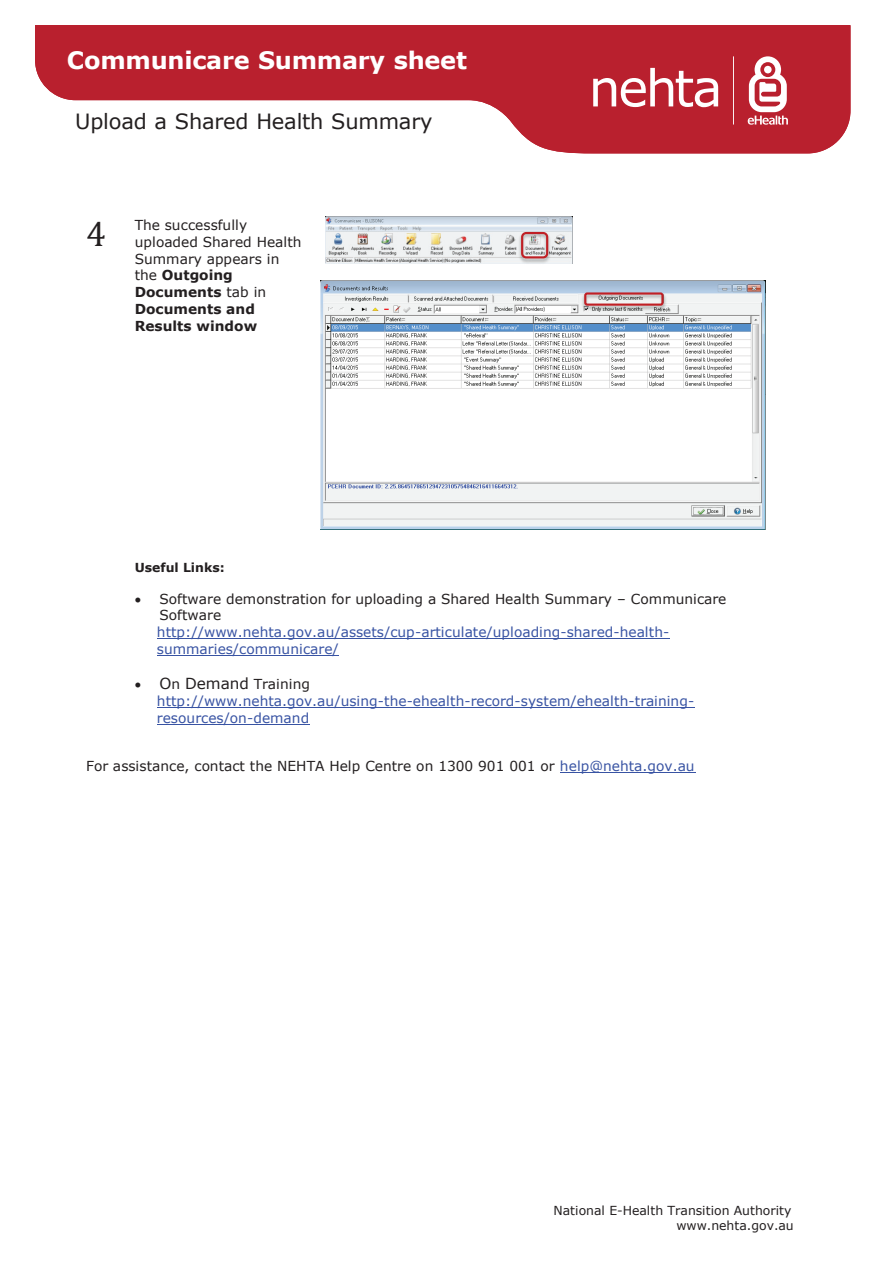
<style>
.page{position:relative;width:893px;height:1263px;background:#fff}
.page>*{position:absolute;margin:0;border:0;box-sizing:border-box;transform-origin:0 0}
.t1{font:36px "Cambria";color:#231f20}
.t2{font:700 24px "Verdana";letter-spacing:-.01em;color:#fff}
.t3{font:21px "Verdana";letter-spacing:-.01em;color:#231f20}
.t4{font:19.35px "Verdana";color:#231f20}
.t5{font:13.8px/16.8px "Verdana";color:#231f20}
.t6{font:13.8px/17px "Verdana";color:#3853a3}
.t7{font:12.45px/15px "Verdana";color:#231f20;text-align:right}
.t8{font:700 12.45px "Verdana";color:#231f20}
.s1{font-weight:700}
.s2{color:#231f20}
.s3{font-size:15.3px;color:#231f20}
.s4{color:#3853a3}
</style>
<div class="page">
<hr style="left:157px;top:638px;width:512px;height:1px;background:#3853a3">
<hr style="left:157px;top:655px;width:182px;height:1px;background:#3853a3">
<hr style="left:157px;top:707px;width:537px;height:1px;background:#3853a3">
<hr style="left:157px;top:724px;width:152px;height:1px;background:#3853a3">
<hr style="left:560px;top:772px;width:135px;height:1px;background:#3853a3">
<img style="left:326px;top:216px;width:247px;height:48px">
<img style="left:321px;top:281px;width:445px;height:248px">
<img style="left:580px;top:290px;width:88px;height:23px">
<div style="left:584px;top:292px;width:80px;height:14px;border:2px solid #c02025;border-radius:2px"></div>
<img style="left:516px;top:230px;width:37px;height:34px">
<div style="left:521px;top:232px;width:27px;height:26px;border:2px solid #c02025;border-radius:4px"></div>
<svg style="left:35px;top:26px;width:815px;height:127px;fill:#b9202e"></svg>
<svg style="left:593px;top:56px;width:195px;height:69px"></svg>
<h2 class="t2" style="left:67px;top:45px;width:401px">Communicare Summary sheet</h2>
<h3 class="t3" style="left:75px;top:108px;width:359px">Upload a Shared Health Summary</h3>
<h3 class="t4" style="left:71px;top:116px;width:300px">Communicare Summary Sheet</h3>
<h1 class="t1" style="left:86px;top:213px;width:21px">4</h1>
<p class="t5" style="left:135px;top:217px;width:168px">The successfully uploaded Shared Health<br>Summary appears in the <span class="s1">Outgoing<br>Documents</span> tab in<br><span class="s1">Documents and<br>Results window</span></p>
<p class="t8" style="left:135px;top:559px;width:92px">Useful Links:</p>
<p class="t5" style="left:160px;top:590px;width:568px;text-indent:-25px">• Software demonstration for uploading a Shared Health Summary – Communicare<br>Software</p>
<p class="t6" style="left:157px;top:624px;width:514px">http://www.nehta.gov.au/assets/cup-articulate/uploading-shared-health&shy;summaries/communicare/</p>
<p class="t6" style="left:157px;top:675px;width:539px;text-indent:-22px"><span class="s2">•</span> <span class="s3">O</span><span class="s2">n</span> <span class="s3">Demand</span> <span class="s2">Training </span>http://www.nehta.gov.au/using-the-ehealth-record-system/ehealth-training&shy;resources/on-demand</p>
<p class="t5" style="left:86px;top:758px;width:610px">For assistance, contact the NEHTA Help Centre on 1300 901 001 or <span class="s4">help@nehta.gov.au</span></p>
<p class="t7" style="left:553px;top:1203px;width:242px">National E-Health Transition Authority www.nehta.gov.au</p>
</div>
